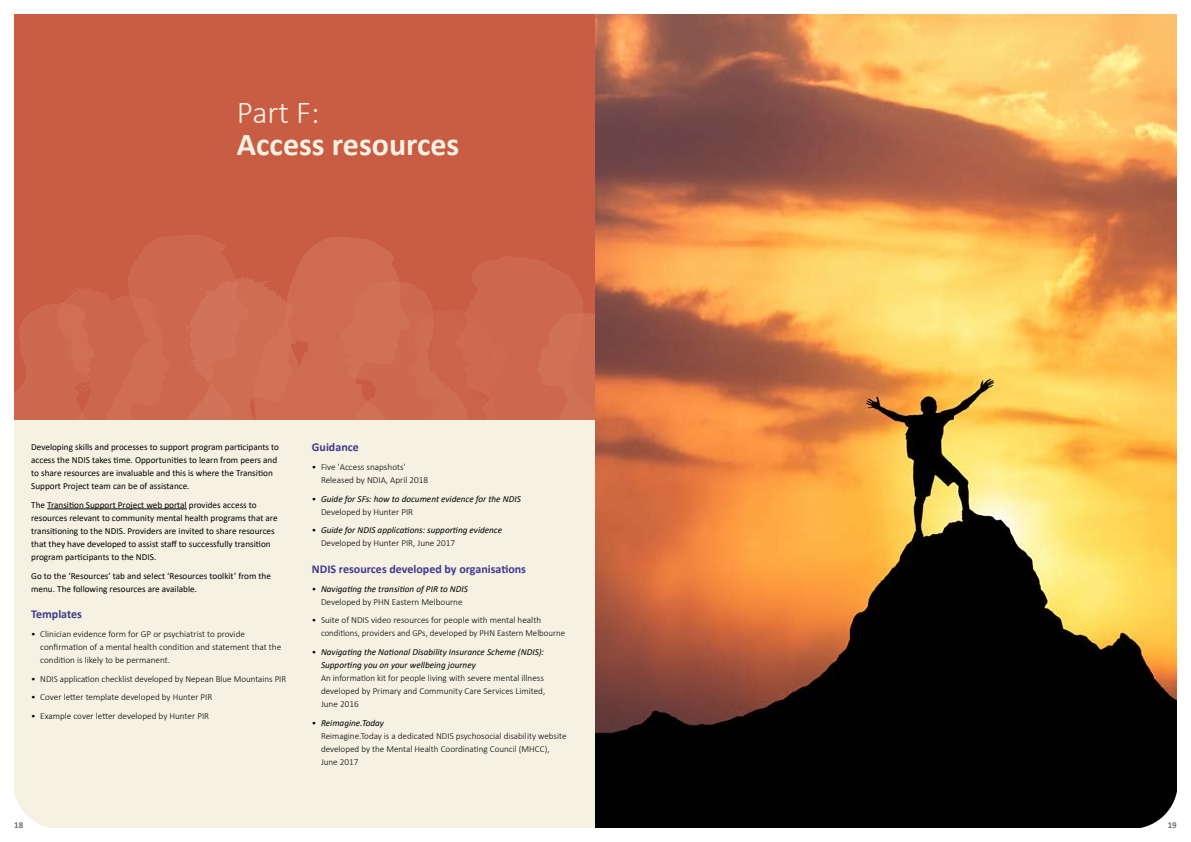
<style>
.page{position:relative;width:1191px;height:842px;background:#fff}
.page>*{position:absolute;margin:0;border:0;box-sizing:border-box;transform-origin:0 0}
.t1{font:700 32px "Calibri";color:#f5f2e3}
.t2{font:300 32px "Calibri";color:#f5f2e3}
.t3{font:700 12px "Calibri";color:#41398c}
.t4{font:300 9.2px/13px "Calibri";color:#000}
.t5{font:9.2px/13px "Calibri";color:#000}
.t6{font:italic 9.2px/13px "Calibri";color:#000}
.t7{font:700 9px "Calibri";color:#6d6e71}
.s1{font-weight:300;font-style:normal}
.s2{font-weight:400;font-style:italic}
</style>
<div class="page">
<div style="left:14px;top:420px;width:581px;height:408px;background:#f5f2e3"></div>
<img style="left:14px;top:14px;width:581px;height:406px">
<img style="left:595px;top:14px;width:581px;height:814px">
<hr style="left:47px;top:509px;width:140px;height:1px;background:#000">
<svg style="left:1131px;top:782px;width:46px;height:46px"></svg>
<svg style="left:14px;top:782px;width:46px;height:46px"></svg>
<h1 class="t2" style="left:237px;top:93px;width:84px">Part F:</h1>
<h1 class="t1" style="left:237px;top:122px;width:224px">Access resources</h1>
<p class="t5" style="left:31px;top:440px;width:249px">Developing skills and processes to support program participants to access the NDIS takes time. Opportunities to learn from peers and to share resources are invaluable and this is where the Transition Support Project team can be of assistance.</p>
<p class="t5" style="left:31px;top:498px;width:248px">The Transition Support Project web portal provides access to resources relevant to community mental health programs that are transitioning to the NDIS. Providers are invited to share resources that they have developed to assist staff to successfully transition program participants to the NDIS.</p>
<p class="t5" style="left:31px;top:569px;width:241px">Go to the ‘Resources’ tab and select ‘Resources toolkit’ from the menu. The following resources are available.</p>
<h2 class="t3" style="left:31px;top:606px;width:52px">Templates</h2>
<p class="t4" style="left:40px;top:627px;width:242px;text-indent:-9px">• Clinician evidence form for GP or psychiatrist to provide confirmation of a mental health condition and statement that the condition is likely to be permanent.</p>
<p class="t4" style="left:31px;top:672px;width:256px">• NDIS application checklist developed by Nepean Blue Mountains PIR</p>
<p class="t4" style="left:31px;top:691px;width:183px">• Cover letter template developed by Hunter PIR</p>
<p class="t4" style="left:31px;top:709px;width:179px">• Example cover letter developed by Hunter PIR</p>
<h2 class="t3" style="left:312px;top:439px;width:48px">Guidance</h2>
<p class="t4" style="left:321px;top:460px;width:109px;text-indent:-9px">• Five 'Access snapshots'<br>Released by NDIA, April 2018</p>
<p class="t6" style="left:321px;top:492px;width:201px;text-indent:-9px"><span class="s1">•</span> Guide for SFs: how to document evidence for the NDIS<br><span class="s1">Developed by Hunter PIR</span></p>
<p class="t6" style="left:321px;top:523px;width:183px;text-indent:-9px"><span class="s1">•</span> Guide for NDIS applications: supporting evidence<br><span class="s1">Developed by Hunter PIR, June 2017</span></p>
<h2 class="t3" style="left:312px;top:561px;width:216px">NDIS resources developed by organisations</h2>
<p class="t6" style="left:312px;top:582px;width:157px;text-align:center"><span class="s1">•</span> Navigating the transition of PIR to NDIS<br><span class="s1">Developed by PHN Eastern Melbourne</span></p>
<p class="t4" style="left:321px;top:614px;width:245px;text-indent:-9px">• Suite of NDIS video resources for people with mental health conditions, providers and GPs, developed by PHN Eastern Melbourne</p>
<p class="t6" style="left:321px;top:645px;width:224px;text-indent:-9px"><span class="s1">•</span> Navigating the National Disability Insurance Scheme (NDIS):<br>Supporting you on your wellbeing journey</p>
<p class="t4" style="left:321px;top:671px;width:226px">An information kit for people living with severe mental illness developed by Primary and Community Care Services Limited,<br>June 2016</p>
<p class="t4" style="left:321px;top:716px;width:247px;text-indent:-9px">• <span class="s2">Reimagine.Today<br></span>Reimagine.Today is a dedicated NDIS psychosocial disability website developed by the Mental Health Coordinating Council (MHCC), June 2017</p>
<p class="t7" style="left:14px;top:818px;width:11px">18</p>
<p class="t7" style="left:1167px;top:818px;width:11px">19</p>
</div>
